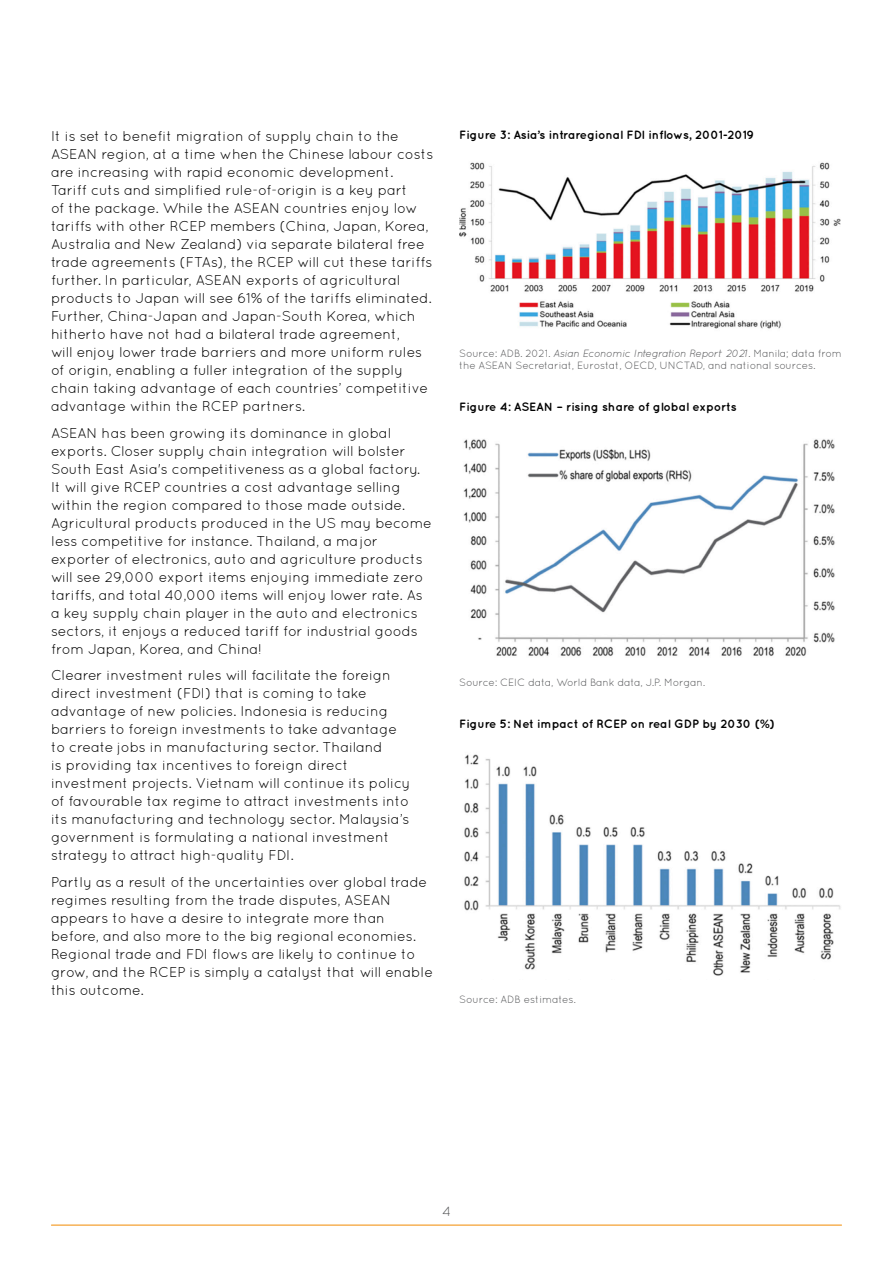
<style>
.page{position:relative;width:893px;height:1263px;background:#fff}
.page>*{position:absolute;margin:0;border:0;box-sizing:border-box;transform-origin:0 0}
.Body{font:14.25px/18px "Quicksand";letter-spacing:-.01em;color:#000}
.t1{font:13.5px "Quicksand";color:#58595b}
.Graph_titles_8_10{font:700 12px "Quicksand";letter-spacing:-.01em;color:#000}
.Footnotes{font:10.5px/12px "Quicksand";letter-spacing:-.015em;color:#58595b}
.s1{font-style:italic}
</style>
<div class="page">
<hr style="left:51px;top:1225px;width:791px;height:1px;background:#f28b00">
<img style="left:459px;top:162px;width:382px;height:167px">
<img style="left:463px;top:439px;width:372px;height:217px">
<img style="left:464px;top:754px;width:377px;height:222px">
<p class="Body" style="left:51px;top:127px;width:384px">It is set to benefit migration of supply chain to the ASEAN region, at a time when the Chinese labour costs are increasing with rapid economic development.<br>Tariff cuts and simplified rule-of-origin is a key part<br>of the package. While the ASEAN countries enjoy low tariffs with other RCEP members (China, Japan, Korea, Australia and New Zealand) via separate bilateral free trade agreements (FTAs), the RCEP will cut these tariffs further. In particular, ASEAN exports of agricultural products to Japan will see 61% of the tariffs eliminated.<br>Further, China-Japan and Japan-South Korea, which hitherto have not had a bilateral trade agreement,<br>will enjoy lower trade barriers and more uniform rules of origin, enabling a fuller integration of the supply chain taking advantage of each countries’ competitive advantage within the RCEP partners.</p>
<p class="Body" style="left:51px;top:423px;width:382px">ASEAN has been growing its dominance in global exports. Closer supply chain integration will bolster South East Asia's competitiveness as a global factory.<br>It will give RCEP countries a cost advantage selling within the region compared to those made outside.<br>Agricultural products produced in the US may become less competitive for instance. Thailand, a major exporter of electronics, auto and agriculture products will see 29,000 export items enjoying immediate zero tariffs, and total 40,000 items will enjoy lower rate. As a key supply chain player in the auto and electronics sectors, it enjoys a reduced tariff for industrial goods from Japan, Korea, and China!</p>
<p class="Body" style="left:51px;top:666px;width:361px">Clearer investment rules will facilitate the foreign direct investment (FDI) that is coming to take advantage of new policies. Indonesia is reducing barriers to foreign investments to take advantage to create jobs in manufacturing sector. Thailand<br>is providing tax incentives to foreign direct investment projects. Vietnam will continue its policy of favourable tax regime to attract investments into its manufacturing and technology sector. Malaysia’s government is formulating a national investment strategy to attract high-quality FDI.</p>
<p class="Body" style="left:51px;top:872px;width:384px">Partly as a result of the uncertainties over global trade regimes resulting from the trade disputes, ASEAN appears to have a desire to integrate more than before, and also more to the big regional economies.<br>Regional trade and FDI flows are likely to continue to grow, and the RCEP is simply a catalyst that will enable this outcome.</p>
<p class="Graph_titles_8_10" style="left:459px;top:128px;width:297px">Figure 3: Asia’s intraregional FDI inflows, 2001-2019</p>
<p class="Footnotes" style="left:459px;top:347px;width:384px">Source: ADB. 2021. <span class="s1">Asian Economic Integration Report 2021</span>. Manila; data from the ASEAN Secretariat, Eurostat, OECD, UNCTAD, and national sources.</p>
<p class="Graph_titles_8_10" style="left:459px;top:400px;width:279px">Figure 4: ASEAN – rising share of global exports</p>
<p class="Footnotes" style="left:459px;top:676px;width:247px">Source: CEIC data, World Bank data, J.P. Morgan.</p>
<p class="Graph_titles_8_10" style="left:459px;top:717px;width:317px">Figure 5: Net impact of RCEP on real GDP by 2030 (%)</p>
<p class="Footnotes" style="left:459px;top:993px;width:118px">Source: ADB estimates.</p>
<p class="t1" style="left:442px;top:1204px;width:10px">4</p>
</div>
